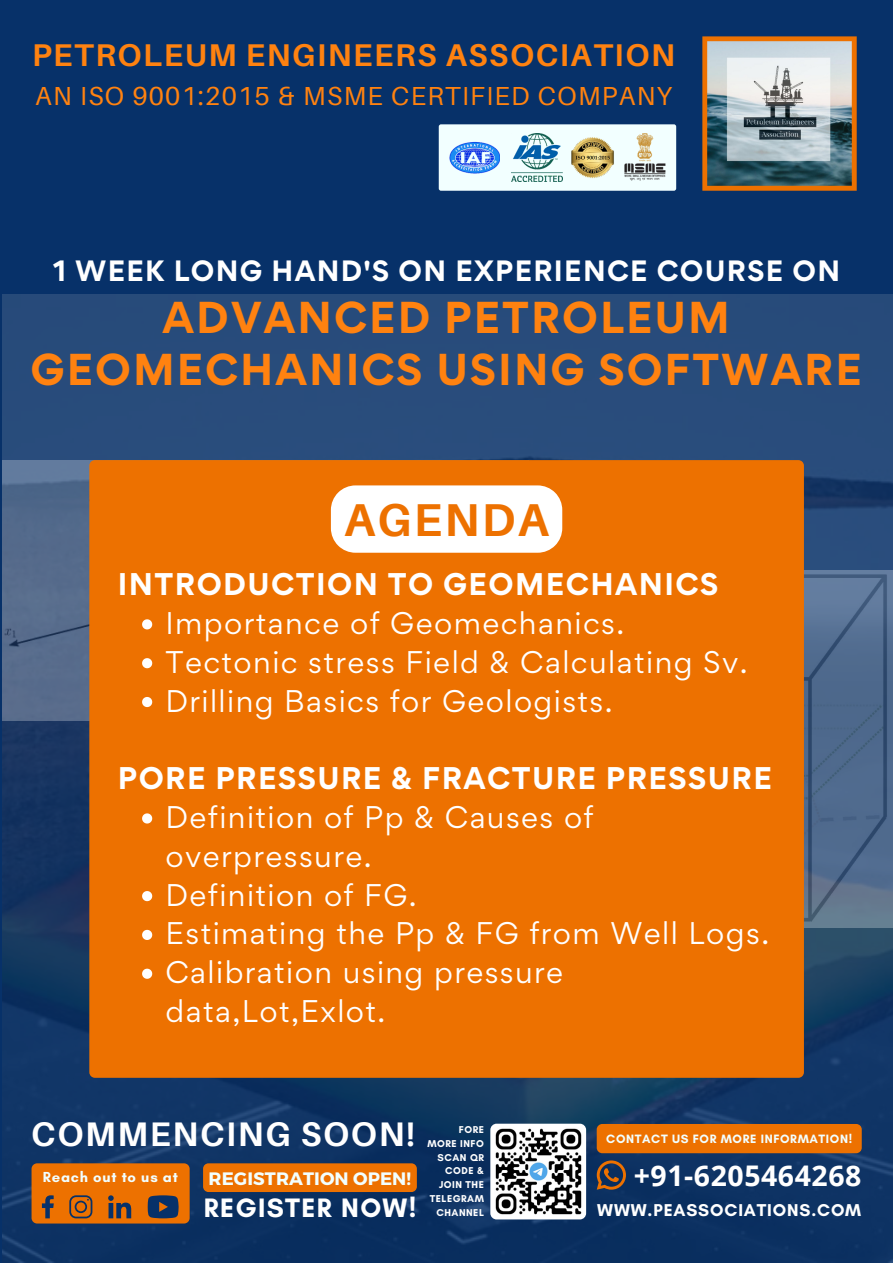
<style>
.page{position:relative;width:893px;height:1263px;background:#073169}
.page>*{position:absolute;margin:0;border:0;box-sizing:border-box;transform-origin:0 0}
.t1{font:700 46.05px "Aileron";letter-spacing:.05em;color:#ed7100}
.t2{font:700 39.83px/52.3px "Gordita";letter-spacing:.05em;color:#ff8210;text-align:center}
.t3{font:700 34.05px "Aileron";letter-spacing:.05em;color:#fff}
.t4{font:700 31.42px "Aileron";letter-spacing:.05em;color:#ff8210}
.t5{font:700 28.42px "Open Sans";letter-spacing:.02em;color:#fff}
.t6{font:27.97px/38.8px "Gordita";letter-spacing:.05em;color:#fff}
.t7{font:700 27.97px "Gordita";letter-spacing:.05em;color:#fff}
.t8{font:700 27.15px "Glacial Indifference";letter-spacing:.05em;color:#fff}
.t9{font:700 26.25px "Gordita";letter-spacing:.05em;color:#fff}
.t10{font:26.1px "Aileron";letter-spacing:.05em;color:#ff8210}
.t11{font:700 18px "Montserrat";letter-spacing:.005em;color:#f2ffff}
.t12{font:700 17.48px "Glacial Indifference";letter-spacing:.05em;color:#fff}
.t13{font:700 14.77px "Glacial Indifference";letter-spacing:.05em;color:#f2ffff}
.t14{font:700 12.3px "Glacial Indifference";letter-spacing:.05em;color:#f2ffff}
.t15{font:700 10.12px/13.9px "Glacial Indifference";letter-spacing:.05em;color:#fff;text-align:right}
</style>
<div class="page">
<svg style="left:702px;top:36px;width:154px;height:155px;background:#a0a29a"></svg>
<div style="left:439px;top:124px;width:237px;height:67px;background:#f2ffff;border-radius:2px"></div>
<img style="left:449px;top:141px;width:51px;height:33px">
<img style="left:511px;top:133px;width:51px;height:49px">
<img style="left:624px;top:133px;width:42px;height:48px">
<img style="left:571px;top:137px;width:43px;height:42px">
<img style="left:2px;top:295px;width:891px;height:968px">
<div style="left:490px;top:1124px;width:96px;height:95px;background:#fff;border-radius:6px"></div>
<img style="left:495px;top:1128px;width:87px;height:87px">
<svg style="left:597px;top:1160px;width:29px;height:30px"></svg>
<div style="left:597px;top:1124px;width:264px;height:29px;background:#ed7100;border-radius:6px"></div>
<div style="left:203px;top:1163px;width:214px;height:29px;background:#ed7100;border-radius:5px"></div>
<div style="left:32px;top:1163px;width:158px;height:60px;background:#ed7100;border-radius:6px"></div>
<svg style="left:42px;top:1195px;width:12px;height:23px"></svg>
<svg style="left:69px;top:1195px;width:23px;height:23px"></svg>
<svg style="left:108px;top:1195px;width:23px;height:23px"></svg>
<svg style="left:148px;top:1195px;width:31px;height:23px"></svg>
<img style="left:804px;top:570px;width:89px;height:358px">
<img style="left:2px;top:460px;width:90px;height:260px">
<div style="left:89px;top:460px;width:715px;height:618px;background:#ed7100;border-radius:6px"></div>
<svg style="left:142px;top:619px;width:10px;height:10px"></svg>
<svg style="left:142px;top:658px;width:10px;height:10px"></svg>
<svg style="left:142px;top:697px;width:10px;height:10px"></svg>
<svg style="left:142px;top:813px;width:10px;height:10px"></svg>
<svg style="left:142px;top:891px;width:10px;height:10px"></svg>
<svg style="left:142px;top:930px;width:10px;height:10px"></svg>
<svg style="left:142px;top:969px;width:10px;height:10px"></svg>
<div style="left:331px;top:485px;width:231px;height:68px;background:#fff"></div>
<p class="t4" style="left:32px;top:36px;width:644px">PETROLEUM ENGINEERS ASSOCIATION</p>
<p class="t10" style="left:35px;top:79px;width:638px">AN ISO 9001:2015 &amp; MSME CERTIFIED COMPANY</p>
<p class="t9" style="left:53px;top:253px;width:788px">1 WEEK LONG HAND'S ON EXPERIENCE COURSE ON</p>
<h2 class="t2" style="left:31px;top:291px;width:832px">ADVANCED PETROLEUM<br>GEOMECHANICS USING SOFTWARE</h2>
<h1 class="t1" style="left:344px;top:491px;width:206px">AGENDA</h1>
<p class="t7" style="left:118px;top:565px;width:602px">INTRODUCTION TO GEOMECHANICS</p>
<p class="t6" style="left:165px;top:603px;width:584px">Importance of Geomechanics.<br>Tectonic stress Field &amp; Calculating Sv.<br>Drilling Basics for Geologists.</p>
<p class="t7" style="left:118px;top:759px;width:655px">PORE PRESSURE &amp; FRACTURE PRESSURE</p>
<p class="t6" style="left:165px;top:797px;width:605px">Definition of Pp &amp; Causes of overpressure.<br>Definition of FG.<br>Estimating the Pp &amp; FG from Well Logs.<br>Calibration using pressure data,Lot,Exlot.</p>
<p class="t3" style="left:31px;top:1113px;width:385px">COMMENCING SOON!</p>
<p class="t13" style="left:43px;top:1168px;width:136px">Reach out to us at</p>
<p class="t11" style="left:209px;top:1167px;width:204px">REGISTRATION OPEN!</p>
<p class="t8" style="left:204px;top:1192px;width:214px">REGISTER NOW!</p>
<p class="t15" style="left:427px;top:1122px;width:58px">FORE<br>MORE INFO<br>SCAN QR<br>CODE &amp;<br>JOIN THE<br>TELEGRAM<br>CHANNEL</p>
<p class="t14" style="left:606px;top:1131px;width:247px">CONTACT US FOR MORE INFORMATION!</p>
<p class="t5" style="left:634px;top:1155px;width:229px">+91-6205464268</p>
<p class="t12" style="left:597px;top:1199px;width:265px">WWW.PEASSOCIATIONS.COM</p>
</div>
